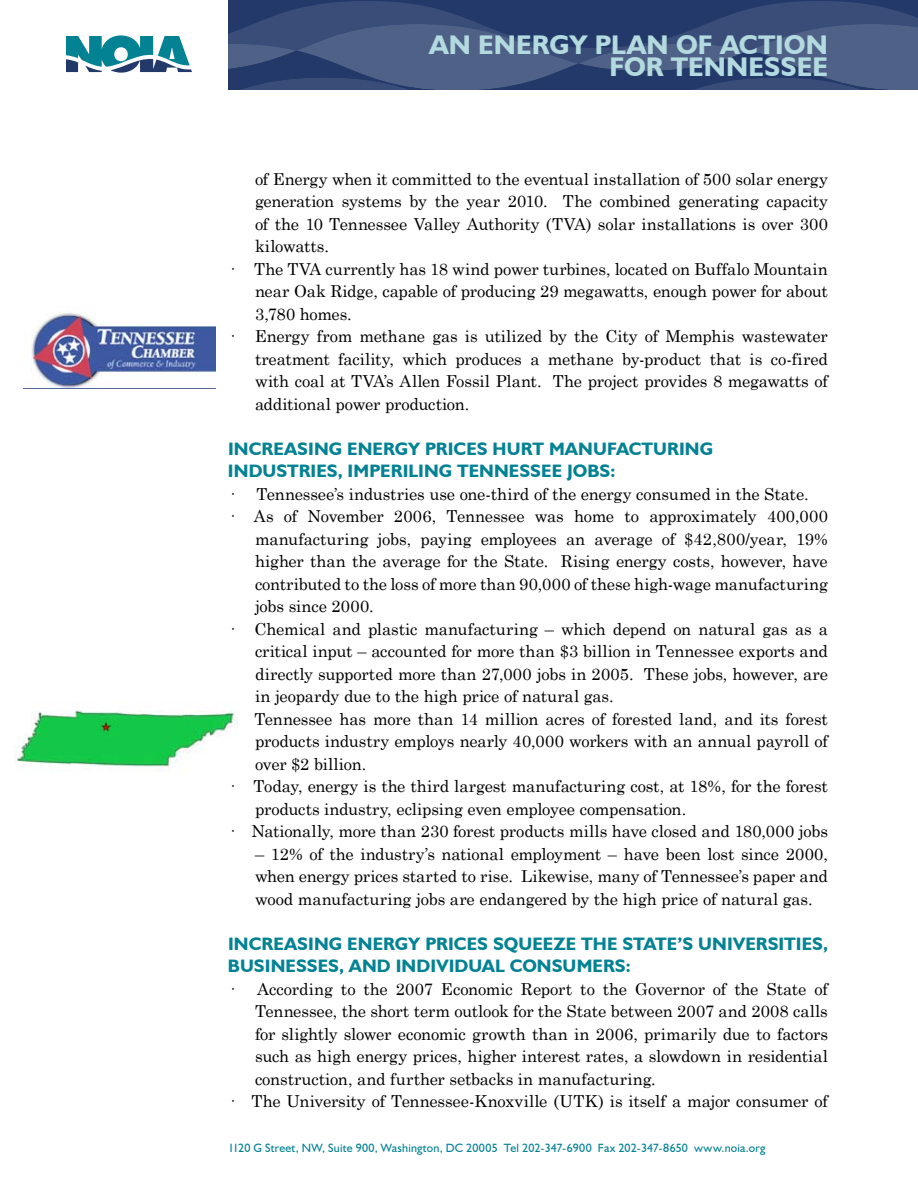
<style>
.page{position:relative;width:918px;height:1188px;background:#fff}
.page>*{position:absolute;margin:0;border:0;box-sizing:border-box;transform-origin:0 0}
.t1{font:700 27px/22.5px "Humanist 521 BT";letter-spacing:.005em;color:#b3dadf}
.t2{font:700 18px/22.5px "Humanist 521 BT";letter-spacing:.005em;color:#038293}
.t3{font:16.5px/22.5px "Century Schoolbook";letter-spacing:-.01em;color:#000;text-align:justify}
.t4{font:12px "Humanist 521 BT";letter-spacing:.015em;color:#038293}
</style>
<div class="page">
<svg style="left:228px;top:1px;width:690px;height:89px;background:#394d78"></svg>
<svg style="left:67px;top:35px;width:125px;height:38px"></svg>
<img style="left:31px;top:311px;width:185px;height:77px">
<img style="left:15px;top:706px;width:222px;height:65px">
<h1 class="t1" style="left:429px;top:33px;width:311px">AN ENERGY PLAN OF ACT</h1>
<h1 class="t1" style="left:610px;top:33px;width:220px;text-indent:166px">ION<br>FOR TENNESSEE</h1>
<p class="t3" style="left:255px;top:166px;width:574px">of Energy when it committed to the eventual installation of 500 solar energy</p>
<p class="t3" style="left:255px;top:188px;width:575px">generation systems by the year 2010. The combined generating capacity</p>
<p class="t3" style="left:255px;top:211px;width:574px">of the 10 Tennessee Valley Authority (TVA) solar installations is over 300</p>
<p class="t3" style="left:255px;top:233px;width:76px">kilowatts.</p>
<p class="t3" style="left:228px;top:256px;width:601px">· The TVA currently has 18 wind power turbines, located on Buffalo Mountain</p>
<p class="t3" style="left:255px;top:278px;width:574px">near Oak Ridge, capable of producing 29 megawatts, enough power for about</p>
<p class="t3" style="left:255px;top:301px;width:98px">3,780 homes.</p>
<p class="t3" style="left:228px;top:323px;width:601px">· Energy from methane gas is utilized by the City of Memphis wastewater</p>
<p class="t3" style="left:255px;top:346px;width:574px">treatment facility, which produces a methane by-product that is co-fired</p>
<p class="t3" style="left:255px;top:368px;width:575px">with coal at TVA’s Allen Fossil Plant. The project provides 8 megawatts of</p>
<p class="t3" style="left:255px;top:391px;width:216px">additional power production.</p>
<p class="t2" style="left:228px;top:437px;width:487px">INCREASING ENERGY PRICES HURT MANUFACTURING<br>INDUSTRIES, IMPERILING TENNESSEE JOBS:</p>
<p class="t3" style="left:228px;top:481px;width:582px">· Tennessee’s industries use one-third of the energy consumed in the State.</p>
<p class="t3" style="left:228px;top:503px;width:601px">· As of November 2006, Tennessee was home to approximately 400,000</p>
<p class="t3" style="left:255px;top:526px;width:574px">manufacturing jobs, paying employees an average of $42,800/year, 19%</p>
<p class="t3" style="left:255px;top:548px;width:574px">higher than the average for the State. Rising energy costs, however, have</p>
<p class="t3" style="left:255px;top:571px;width:575px">contributed to the loss of more than 90,000 of these high-wage manufacturing</p>
<p class="t3" style="left:255px;top:593px;width:120px">jobs since 2000.</p>
<p class="t3" style="left:228px;top:616px;width:601px">· Chemical and plastic manufacturing – which depend on natural gas as a</p>
<p class="t3" style="left:255px;top:638px;width:574px">critical input – accounted for more than $3 billion in Tennessee exports and</p>
<p class="t3" style="left:255px;top:661px;width:574px">directly supported more than 27,000 jobs in 2005. These jobs, however, are</p>
<p class="t3" style="left:255px;top:683px;width:360px">in jeopardy due to the high price of natural gas.</p>
<p class="t3" style="left:228px;top:706px;width:601px">· Tennessee has more than 14 million acres of forested land, and its forest</p>
<p class="t3" style="left:255px;top:728px;width:575px">products industry employs nearly 40,000 workers with an annual payroll of</p>
<p class="t3" style="left:255px;top:751px;width:113px">over $2 billion.</p>
<p class="t3" style="left:228px;top:773px;width:602px">· Today, energy is the third largest manufacturing cost, at 18%, for the forest</p>
<p class="t3" style="left:255px;top:796px;width:433px">products industry, eclipsing even employee compensation.</p>
<p class="t3" style="left:228px;top:818px;width:602px">· Nationally, more than 230 forest products mills have closed and 180,000 jobs</p>
<p class="t3" style="left:255px;top:841px;width:575px">– 12% of the industry’s national employment – have been lost since 2000, when energy prices started to rise. Likewise, many of Tennessee’s paper and wood manufacturing jobs are endangered by the high price of natural gas.</p>
<p class="t2" style="left:228px;top:932px;width:602px">INCREASING ENERGY PRICES SQUEEZE THE STATE’S UNIVERSITIES,<br>BUSINESSES, AND INDIVIDUAL CONSUMERS:</p>
<p class="t3" style="left:228px;top:976px;width:601px">· According to the 2007 Economic Report to the Governor of the State of</p>
<p class="t3" style="left:255px;top:998px;width:574px">Tennessee, the short term outlook for the State between 2007 and 2008 calls</p>
<p class="t3" style="left:255px;top:1021px;width:575px">for slightly slower economic growth than in 2006, primarily due to factors</p>
<p class="t3" style="left:255px;top:1043px;width:575px">such as high energy prices, higher interest rates, a slowdown in residential</p>
<p class="t3" style="left:255px;top:1066px;width:402px">construction, and further setbacks in manufacturing.</p>
<p class="t3" style="left:228px;top:1088px;width:601px">· The University of Tennessee-Knoxville (UTK) is itself a major consumer of</p>
<p class="t4" style="left:228px;top:1140px;width:539px">1120 G Street, NW, Suite 900, Washington, DC 20005 Tel 202-347-6900 Fax 202-347-8650 www.noia.org</p>
</div>
